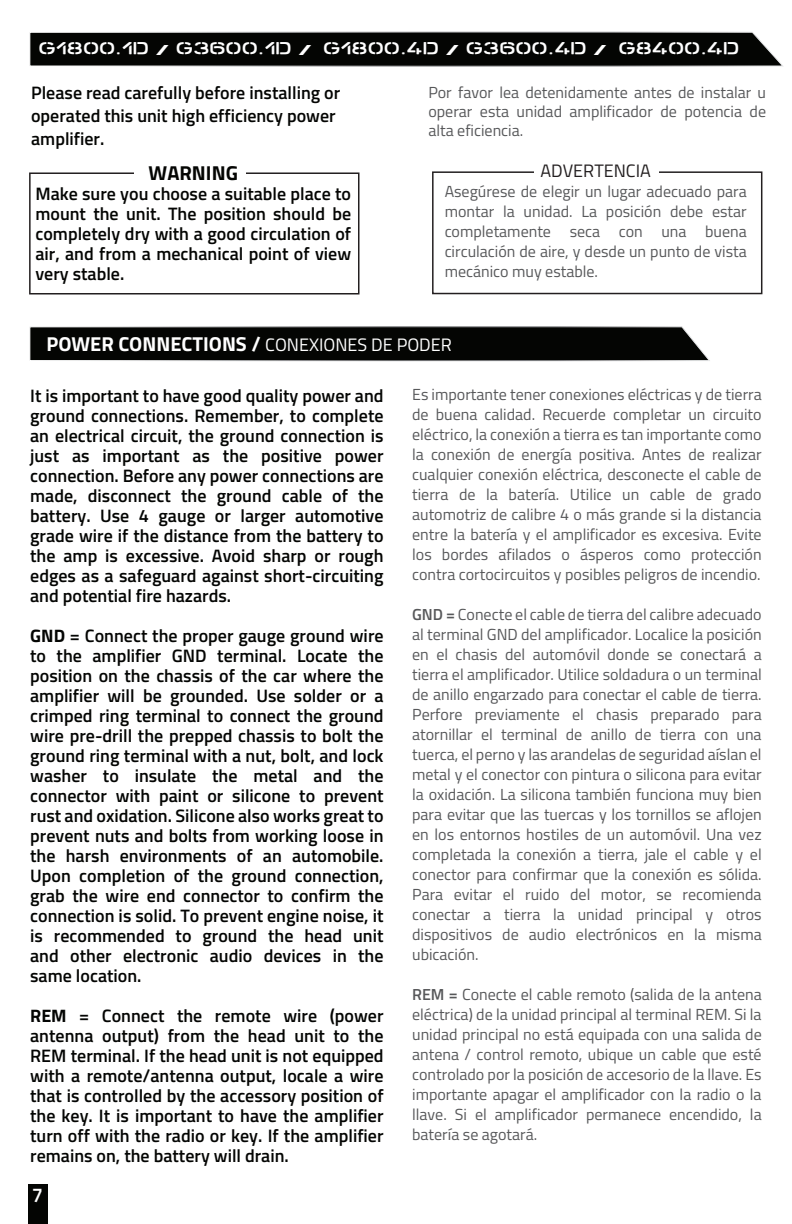
<style>
.page{position:relative;width:792px;height:1224px;background:#fff}
.page>*{position:absolute;margin:0;border:0;box-sizing:border-box;transform-origin:0 0}
.t1{font:20.8px "Antaris ST CF";color:#fff}
.t2{font:700 20.2px "Titillium Web";color:#fff}
.t3{font:700 20.2px "Titillium Web";color:#040503}
.t4{font:600 20px "Titillium Web";color:#fff}
.t5{font:600 18px/20px "Titillium Web";color:#040503;text-align:justify}
.t6{font:18px "Titillium Web";color:#231f20}
.t7{font:16px/20px "Titillium Web";color:#57585a;text-align:justify}
.s1{font-family:"Antietam"}
.s2{font-weight:400;font-size:18px}
.s3{font-weight:700}
.s4{font-weight:600}
</style>
<div class="page">
<svg style="left:29px;top:32px;width:754px;height:35px;background:#151614"></svg>
<div style="left:29px;top:172px;width:331px;height:123px;border:2px solid #231f20"></div>
<div style="left:135px;top:162px;width:111px;height:22px;background:#fff"></div>
<div style="left:432px;top:171px;width:330px;height:123px;border:2px solid #231f20"></div>
<div style="left:534px;top:162px;width:124px;height:22px;background:#fff"></div>
<svg style="left:29px;top:326px;width:681px;height:35px;background:#151614"></svg>
<div style="left:28px;top:1185px;width:20px;height:39px;background:#040503"></div>
<h1 class="t1" style="left:39px;top:39px;width:702px">G1800.1D <span class="s1">/</span> G3600.1D <span class="s1">/</span> G1800.4D <span class="s1">/</span> G3600.4D <span class="s1">/</span> G8400.4D</h1>
<p class="t5" style="left:31px;top:81px;width:311px;line-height:23px;text-align:left">Please read carefully before installing or operated this unit high efficiency power amplifier.</p>
<p class="t7" style="left:428px;top:82px;width:339px;line-height:19.2px">Por favor lea detenidamente antes de instalar u operar esta unidad amplificador de potencia de alta eficiencia.</p>
<p class="t3" style="left:149px;top:158px;width:91px">WARNING</p>
<p class="t5" style="left:35px;top:183px;width:317px">Make sure you choose a suitable place to mount the unit. The position should be completely dry with a good circulation of air, and from a mechanical point of view very stable.</p>
<p class="t6" style="left:541px;top:158px;width:112px">ADVERTENCIA</p>
<p class="t7" style="left:445px;top:181px;width:304px">Asegúrese de elegir un lugar adecuado para montar la unidad. La posición debe estar completamente seca con una buena circulación de aire, y desde un punto de vista mecánico muy estable.</p>
<p class="t2" style="left:47px;top:328px;width:407px">POWER CONNECTIONS / <span class="s2">CONEXIONES DE PODER</span></p>
<p class="t5" style="left:30px;top:384px;width:355px">It is important to have good quality power and ground connections. Remember, to complete an electrical circuit, the ground connection is just as important as the positive power connection. Before any power connections are made, disconnect the ground cable of the battery. Use 4 gauge or larger automotive grade wire if the distance from the battery to the amp is excessive. Avoid sharp or rough edges as a safeguard against short-circuiting and potential fire hazards.</p>
<p class="t5" style="left:30px;top:624px;width:355px"><span class="s3">GND</span> = Connect the proper gauge ground wire to the amplifier GND terminal. Locate the position on the chassis of the car where the amplifier will be grounded. Use solder or a crimped ring terminal to connect the ground wire pre-drill the prepped chassis to bolt the ground ring terminal with a nut, bolt, and lock washer to insulate the metal and the connector with paint or silicone to prevent rust and oxidation. Silicone also works great to prevent nuts and bolts from working loose in the harsh environments of an automobile.<br>Upon completion of the ground connection, grab the wire end connector to confirm the connection is solid. To prevent engine noise, it is recommended to ground the head unit and other electronic audio devices in the same location.</p>
<p class="t5" style="left:30px;top:1004px;width:355px"><span class="s3">REM</span> = Connect the remote wire (power antenna output) from the head unit to the REM terminal. If the head unit is not equipped with a remote/antenna output, locale a wire that is controlled by the accessory position of the key. It is important to have the amplifier turn off with the radio or key. If the amplifier remains on, the battery will drain.</p>
<p class="t7" style="left:412px;top:384px;width:351px">Es importante tener conexiones eléctricas y de tierra de buena calidad. Recuerde completar un circuito eléctrico, la conexión a tierra es tan importante como la conexión de energía positiva. Antes de realizar cualquier conexión eléctrica, desconecte el cable de tierra de la batería. Utilice un cable de grado automotriz de calibre 4 o más grande si la distancia entre la batería y el amplificador es excesiva. Evite los bordes afilados o ásperos como protección contra cortocircuitos y posibles peligros de incendio.</p>
<p class="t7" style="left:412px;top:604px;width:351px"><span class="s4">GND =</span> Conecte el cable de tierra del calibre adecuado al terminal GND del amplificador. Localice la posición en el chasis del automóvil donde se conectará a tierra el amplificador. Utilice soldadura o un terminal de anillo engarzado para conectar el cable de tierra.<br>Perfore previamente el chasis preparado para atornillar el terminal de anillo de tierra con una tuerca, el perno y las arandelas de seguridad aíslan el metal y el conector con pintura o silicona para evitar la oxidación. La silicona también funciona muy bien para evitar que las tuercas y los tornillos se aflojen en los entornos hostiles de un automóvil. Una vez completada la conexión a tierra, jale el cable y el conector para confirmar que la conexión es sólida.<br>Para evitar el ruido del motor, se recomienda conectar a tierra la unidad principal y otros dispositivos de audio electrónicos en la misma ubicación.</p>
<p class="t7" style="left:412px;top:984px;width:351px"><span class="s4">REM =</span> Conecte el cable remoto (salida de la antena eléctrica) de la unidad principal al terminal REM. Si la unidad principal no está equipada con una salida de antena / control remoto, ubique un cable que esté controlado por la posición de accesorio de la llave. Es importante apagar el amplificador con la radio o la llave. Si el amplificador permanece encendido, la batería se agotará.</p>
<p class="t4" style="left:32px;top:1180px;width:13px">7</p>
</div>
